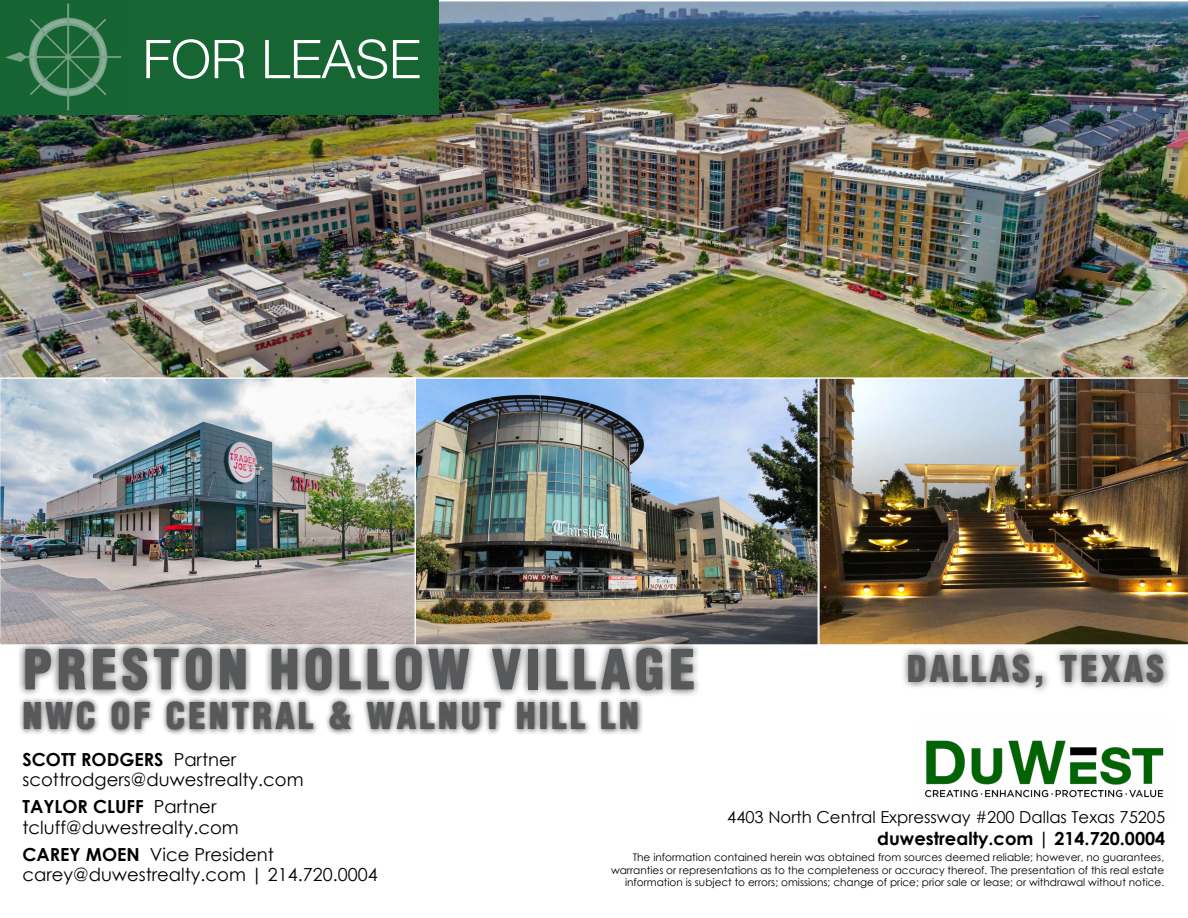
<style>
.page{position:relative;width:1188px;height:918px;background:#fff}
.page>*{position:absolute;margin:0;border:0;box-sizing:border-box;transform-origin:0 0}
.t1{font:900 condensed 54px "Helvetica";letter-spacing:.075em;color:#58595b}
.t2{font:300 53.4px "Helvetica Neue";color:#fff}
.t3{font:900 condensed 36px "Helvetica";letter-spacing:.075em;color:#58595b}
.t4{font:18px/20.2px "Century Gothic";color:#000}
.t5{font:700 18px "Century Gothic";color:#000}
.t6{font:16.5px "Century Gothic";color:#000}
.t7{font:10.5px/12.6px "Century Gothic";color:#000;text-align:right}
.s1{font-weight:700}
</style>
<div class="page">
<img style="left:0;top:0;width:1188px;height:377px">
<div style="left:477px;top:0;width:711px;height:110px;background:#000;opacity:.75"></div>
<img style="left:474px;top:0;width:714px;height:92px">
<img style="left:416px;top:379px;width:401px;height:265px">
<img style="left:819px;top:377px;width:369px;height:268px">
<img style="left:0;top:377px;width:416px;height:268px">
<div style="left:0;top:1px;width:438px;height:114px;background:#176533"></div>
<img style="left:5px;top:3px;width:117px;height:108px">
<div style="left:17px;top:640px;width:685px;height:59px;background:#000;opacity:.75"></div>
<div style="left:18px;top:696px;width:626px;height:40px;background:#000;opacity:.75"></div>
<div style="left:901px;top:646px;width:270px;height:49px;background:#000;opacity:.75"></div>
<img style="left:925px;top:740px;width:239px;height:58px">
<h2 class="t2" style="left:142px;top:16px;width:280px">FOR LEASE</h2>
<h1 class="t1" style="left:22px;top:635px;width:675px">PRESTON HOLLOW VILLAGE</h1>
<h3 class="t3" style="left:22px;top:693px;width:618px">NWC OF CENTRAL &amp; WALNUT HILL LN</h3>
<h3 class="t3" style="left:907px;top:646px;width:259px">DALLAS, TEXAS</h3>
<h3 class="t4" style="left:22px;top:749px;width:283px"><span class="s1">SCOTT RODGERS</span> Partner scottrodgers@duwestrealty.com</h3>
<h3 class="t4" style="left:22px;top:796px;width:218px"><span class="s1">TAYLOR CLUFF</span> Partner tcluff@duwestrealty.com</h3>
<h3 class="t4" style="left:22px;top:844px;width:357px"><span class="s1">CAREY MOEN</span> Vice President carey@duwestrealty.com | 214.720.0004</h3>
<h3 class="t6" style="left:727px;top:806px;width:440px">4403 North Central Expressway #200 Dallas Texas 75205</h3>
<h3 class="t5" style="left:877px;top:825px;width:289px">duwestrealty.com | 214.720.0004</h3>
<p class="t7" style="left:611px;top:851px;width:555px">The information contained herein was obtained from sources deemed reliable; however, no guarantees, warranties or representations as to the completeness or accuracy thereof. The presentation of this real estate information is subject to errors; omissions; change of price; prior sale or lease; or withdrawal without notice.</p>
</div>
